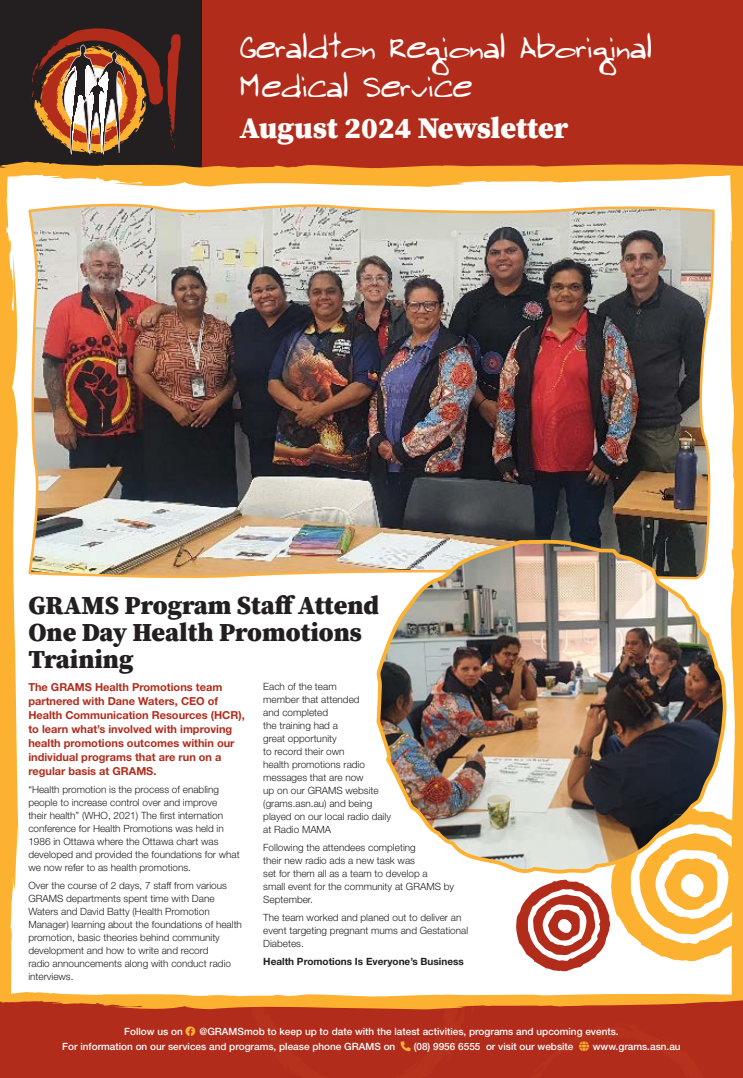
<style>
.page{position:relative;width:743px;height:1078px;background:#fff}
.page>*{position:absolute;margin:0;border:0;box-sizing:border-box;transform-origin:0 0}
.t1{font:31.7px/38.1px "Emmetts Hand";color:#fff}
.t2{font:30px "Source Serif Variable";color:#fff}
.t3{font:26px/27px "Source Serif Variable";color:#231f20}
.t4{font:700 11px/14px "Helvetica Neue LT Std";color:#b22c1c}
.t5{font:300 10px/13px "Helvetica Neue LT Std";color:#231f20}
.t6{font:500 10px/15px "Helvetica Neue LT Std";color:#fff;text-align:center}
.t7{font:700 10px "Helvetica Neue LT Std";color:#231f20}
.s1{color:#fcb131}
</style>
<div class="page">
<img style="left:0;top:0;width:743px;height:1077px">
<h1 class="t1" style="left:239px;top:28px;width:414px">Geraldton Regional Aboriginal<br>Medical Service</h1>
<h2 class="t2" style="left:239px;top:107px;width:330px">August 2024 Newsletter</h2>
<h3 class="t3" style="left:28px;top:592px;width:352px">GRAMS Program Staff Attend<br>One Day Health Promotions<br>Training</h3>
<p class="t4" style="left:28px;top:679px;width:218px">The GRAMS Health Promotions team partnered with Dane Waters, CEO of Health Communication Resources (HCR), to learn what’s involved with improving health promotions outcomes within our individual programs that are run on a regular basis at GRAMS.</p>
<p class="t5" style="left:28px;top:782px;width:213px">“Health promotion is the process of enabling people to increase control over and improve<br>their health” (WHO, 2021) The first internation conference for Health Promotions was held in 1986 in Ottawa where the Ottawa chart was developed and provided the foundations for what we now refer to as health promotions.</p>
<p class="t5" style="left:28px;top:878px;width:215px">Over the course of 2 days, 7 staff from various GRAMS departments spent time with Dane Waters and David Batty (Health Promotion Manager) learning about the foundations of health promotion, basic theories behind community development and how to write and record<br>radio announcements along with conduct radio interviews.</p>
<p class="t5" style="left:263px;top:679px;width:129px">Each of the team<br>member that attended<br>and completed<br>the training had a<br>great opportunity<br>to record their own<br>health promotions radio messages that are now<br>up on our GRAMS website (grams.asn.au) and being played on our local radio daily at Radio MAMA</p>
<p class="t5" style="left:263px;top:840px;width:192px">Following the attendees completing<br>their new radio ads a new task was<br>set for them all as a team to develop a<br>small event for the community at GRAMS by<br>September.</p>
<p class="t5" style="left:263px;top:910px;width:206px">The team worked and planed out to deliver an event targeting pregnant mums and Gestational<br>Diabetes.</p>
<p class="t7" style="left:263px;top:955px;width:202px">Health Promotions Is Everyone’s Business</p>
<p class="t6" style="left:62px;top:1023px;width:620px">Follow us on <span class="s1">□□</span> @GRAMSmob to keep up to date with the latest activities, programs and upcoming events.<br>For information on our services and programs, please phone GRAMS on <span class="s1">□■</span> (08) 9956 6555 or visit our website <span class="s1">●□</span> www.grams.asn.au</p>
</div>
